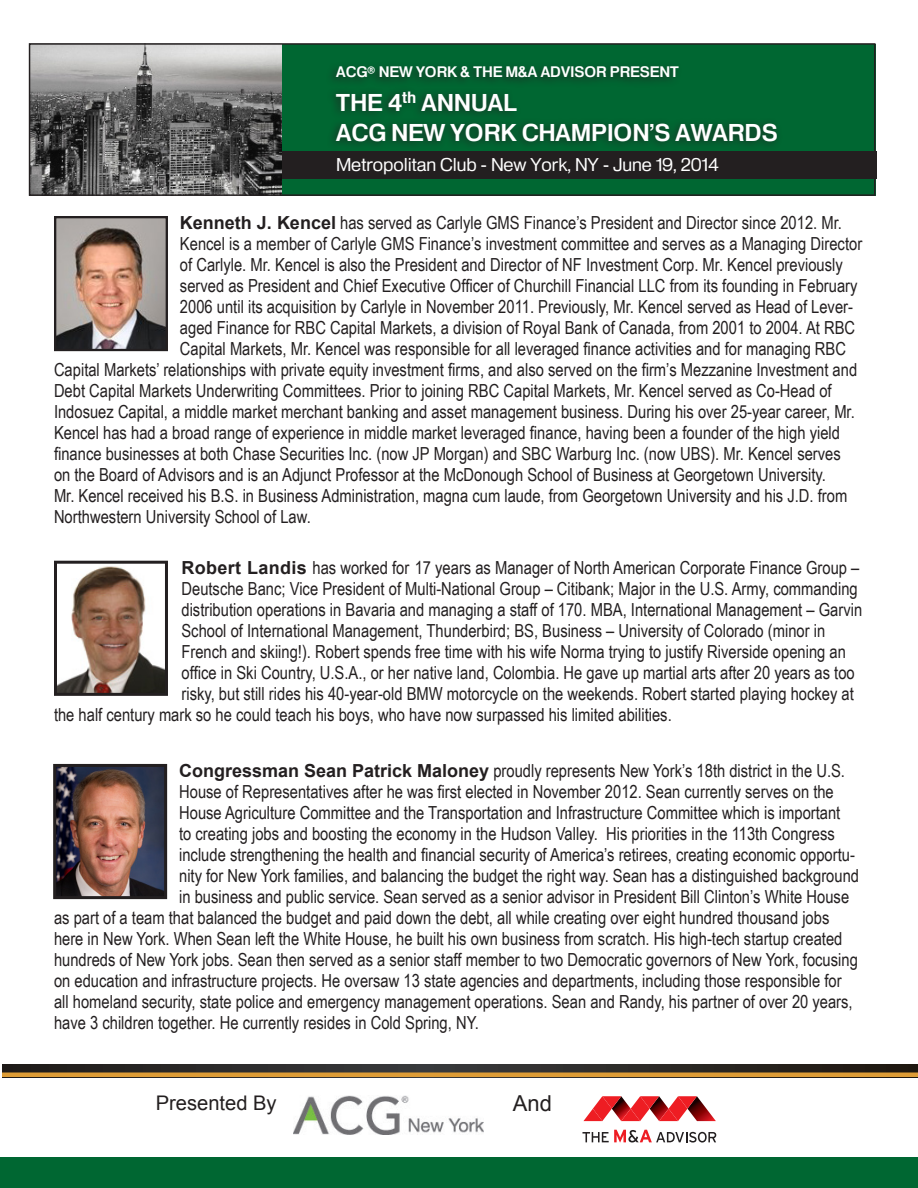
<style>
.page{position:relative;width:918px;height:1188px;background:#fff}
.page>*{position:absolute;margin:0;border:0;box-sizing:border-box;transform-origin:0 0}
.t1{font:600 23.7px/30.3px "Heldustry FT";color:#fff}
.t2{font:22.05px "Arial";color:#231f20}
.t3{font:20.1px "Arial";color:#231f20}
.t4{font:18px "Arial Narrow";color:#231f20}
.t5{font:18px "Heldustry FT";color:#fff}
.t6{font:600 14.85px "Heldustry FT";color:#fff}
.s1{font-family:"Arial";font-weight:700}
</style>
<div class="page">
<img style="left:57px;top:219px;width:108px;height:129px">
<div style="left:54px;top:216px;width:114px;height:135px;border:2px solid #231f20"></div>
<img style="left:58px;top:566px;width:106px;height:126px">
<div style="left:54px;top:561px;width:114px;height:135px;border:3px solid #231f20"></div>
<img style="left:57px;top:768px;width:106px;height:127px">
<div style="left:53px;top:764px;width:114px;height:135px;border:3px solid #231f20"></div>
<div style="left:0;top:1158px;width:918px;height:30px;background:#006732"></div>
<svg style="left:2px;top:1065px;width:916px;height:8px;background:#363028"></svg>
<hr style="left:2px;top:1073px;width:916px;height:4px;background:#dd9c36">
<svg style="left:583px;top:1096px;width:133px;height:26px"></svg>
<svg style="left:582px;top:1130px;width:134px;height:13px"></svg>
<img style="left:293px;top:1095px;width:191px;height:40px">
<div style="left:30px;top:44px;width:846px;height:151px;background:#006732"></div>
<div style="left:327px;top:85px;width:456px;height:66px;background:#231f20;opacity:.75"></div>
<div style="left:255px;top:152px;width:621px;height:27px;background:#231f20"></div>
<div style="left:325px;top:61px;width:358px;height:27px;background:#231f20;opacity:.75"></div>
<img style="left:32px;top:46px;width:249px;height:147px">
<div style="left:29px;top:43px;width:847px;height:153px;border:2px solid #231f20"></div>
<p class="t6" style="left:336px;top:63px;width:344px">ACG® NEW YORK &amp; THE M&amp;A ADVISOR PRESENT</p>
<p class="t1" style="left:336px;top:87px;width:443px">THE 4<sup>th</sup> ANNUAL<br>ACG NEW YORK CHAMPION’S AWARDS</p>
<p class="t5" style="left:336px;top:154px;width:384px">Metropolitan Club - New York, NY - June 19, 2014</p>
<p class="t4" style="left:180px;top:210px;width:664px"><span class="s1">Kenneth J. Kencel</span> has served as Carlyle GMS Finance’s President and Director since 2012. Mr.</p>
<p class="t4" style="left:180px;top:231px;width:684px">Kencel is a member of Carlyle GMS Finance’s investment committee and serves as a Managing Director</p>
<p class="t4" style="left:180px;top:252px;width:664px">of Carlyle. Mr. Kencel is also the President and Director of NF Investment Corp. Mr. Kencel previously</p>
<p class="t4" style="left:180px;top:273px;width:679px">served as President and Chief Executive Officer of Churchill Financial LLC from its founding in February</p>
<p class="t4" style="left:180px;top:294px;width:675px">2006 until its acquisition by Carlyle in November 2011. Previously, Mr. Kencel served as Head of Lever-</p>
<p class="t4" style="left:180px;top:315px;width:677px">aged Finance for RBC Capital Markets, a division of Royal Bank of Canada, from 2001 to 2004. At RBC</p>
<p class="t4" style="left:180px;top:336px;width:668px">Capital Markets, Mr. Kencel was responsible for all leveraged finance activities and for managing RBC</p>
<p class="t4" style="left:54px;top:357px;width:805px">Capital Markets’ relationships with private equity investment firms, and also served on the firm’s Mezzanine Investment and</p>
<p class="t4" style="left:54px;top:378px;width:779px">Debt Capital Markets Underwriting Committees. Prior to joining RBC Capital Markets, Mr. Kencel served as Co-Head of</p>
<p class="t4" style="left:54px;top:399px;width:802px">Indosuez Capital, a middle market merchant banking and asset management business. During his over 25-year career, Mr.</p>
<p class="t4" style="left:54px;top:420px;width:788px">Kencel has had a broad range of experience in middle market leveraged finance, having been a founder of the high yield</p>
<p class="t4" style="left:54px;top:441px;width:788px">finance businesses at both Chase Securities Inc. (now JP Morgan) and SBC Warburg Inc. (now UBS). Mr. Kencel serves</p>
<p class="t4" style="left:54px;top:462px;width:773px">on the Board of Advisors and is an Adjunct Professor at the McDonough School of Business at Georgetown University.</p>
<p class="t4" style="left:54px;top:483px;width:795px">Mr. Kencel received his B.S. in Business Administration, magna cum laude, from Georgetown University and his J.D. from</p>
<p class="t4" style="left:54px;top:504px;width:258px">Northwestern University School of Law.</p>
<p class="t4" style="left:181px;top:554px;width:679px"><span class="s1">Robert Landis</span> has worked for 17 years as Manager of North American Corporate Finance Group –</p>
<p class="t4" style="left:181px;top:575px;width:678px">Deutsche Banc; Vice President of Multi-National Group – Citibank; Major in the U.S. Army, commanding</p>
<p class="t4" style="left:181px;top:596px;width:682px">distribution operations in Bavaria and managing a staff of 170. MBA, International Management – Garvin</p>
<p class="t4" style="left:181px;top:617px;width:645px">School of International Management, Thunderbird; BS, Business – University of Colorado (minor in</p>
<p class="t4" style="left:181px;top:638px;width:666px">French and skiing!). Robert spends free time with his wife Norma trying to justify Riverside opening an</p>
<p class="t4" style="left:181px;top:659px;width:675px">office in Ski Country, U.S.A., or her native land, Colombia. He gave up martial arts after 20 years as too</p>
<p class="t4" style="left:181px;top:680px;width:674px">risky, but still rides his 40-year-old BMW motorcycle on the weekends. Robert started playing hockey at</p>
<p class="t4" style="left:54px;top:701px;width:619px">the half century mark so he could teach his boys, who have now surpassed his limited abilities.</p>
<p class="t4" style="left:179px;top:758px;width:667px"><span class="s1">Congressman Sean Patrick Maloney</span> proudly represents New York’s 18th district in the U.S.</p>
<p class="t4" style="left:179px;top:779px;width:656px">House of Representatives after he was first elected in November 2012. Sean currently serves on the</p>
<p class="t4" style="left:179px;top:800px;width:663px">House Agriculture Committee and the Transportation and Infrastructure Committee which is important</p>
<p class="t4" style="left:179px;top:821px;width:657px">to creating jobs and boosting the economy in the Hudson Valley. His priorities in the 113th Congress</p>
<p class="t4" style="left:179px;top:842px;width:677px">include strengthening the health and financial security of America’s retirees, creating economic opportu-</p>
<p class="t4" style="left:179px;top:863px;width:682px">nity for New York families, and balancing the budget the right way. Sean has a distinguished background</p>
<p class="t4" style="left:179px;top:884px;width:672px">in business and public service. Sean served as a senior advisor in President Bill Clinton’s White House</p>
<p class="t4" style="left:54px;top:905px;width:777px">as part of a team that balanced the budget and paid down the debt, all while creating over eight hundred thousand jobs</p>
<p class="t4" style="left:54px;top:926px;width:790px">here in New York. When Sean left the White House, he built his own business from scratch. His high-tech startup created</p>
<p class="t4" style="left:54px;top:947px;width:805px">hundreds of New York jobs. Sean then served as a senior staff member to two Democratic governors of New York, focusing</p>
<p class="t4" style="left:54px;top:968px;width:789px">on education and infrastructure projects. He oversaw 13 state agencies and departments, including those responsible for</p>
<p class="t4" style="left:54px;top:989px;width:800px">all homeland security, state police and emergency management operations. Sean and Randy, his partner of over 20 years,</p>
<p class="t4" style="left:54px;top:1010px;width:426px">have 3 children together. He currently resides in Cold Spring, NY.</p>
<p class="t3" style="left:156px;top:1090px;width:122px">Presented By</p>
<p class="t2" style="left:513px;top:1089px;width:41px">And</p>
</div>
